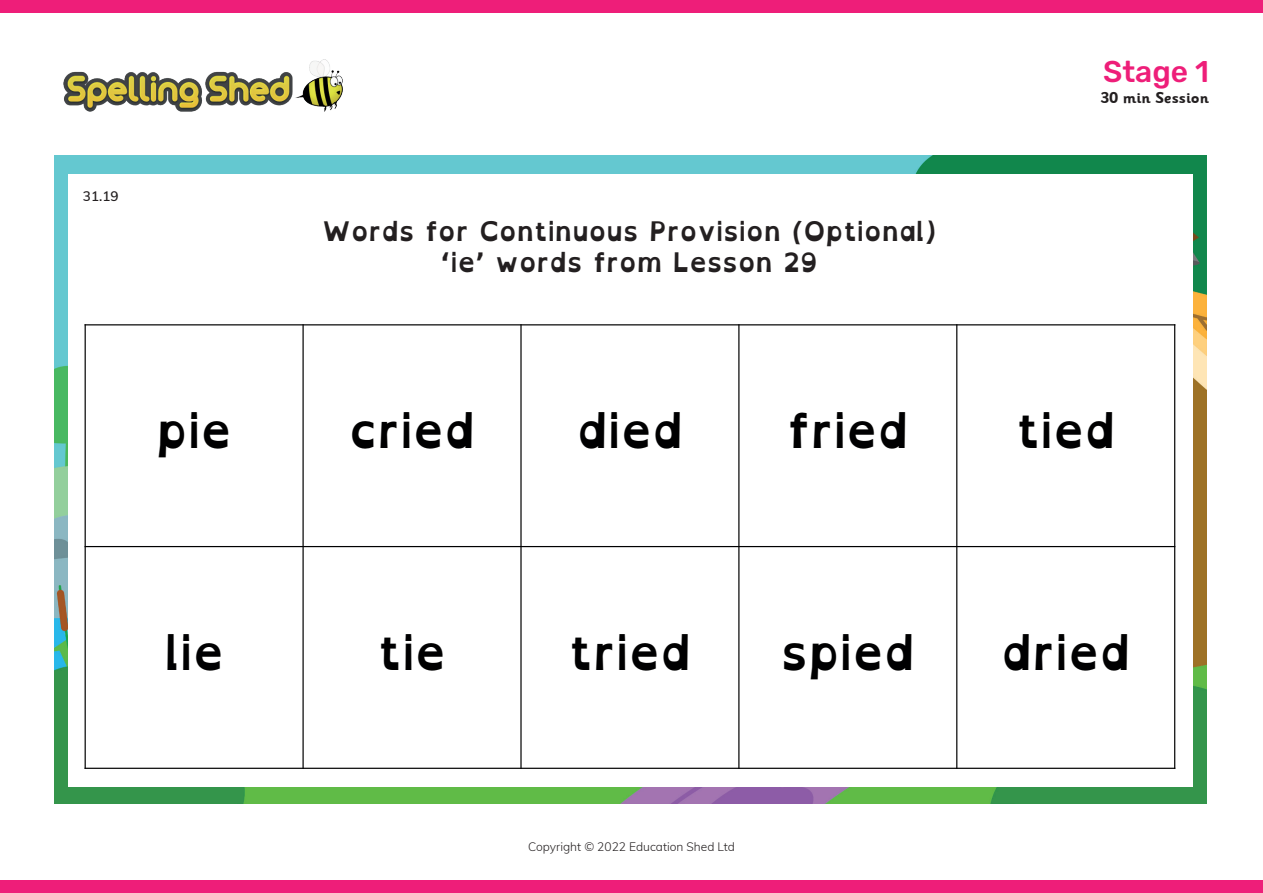
<style>
.page{position:relative;width:1263px;height:893px;background:#fff}
.page>*{position:absolute;margin:0;border:0;box-sizing:border-box;transform-origin:0 0}
.t1{font:700 48.15px "Open Dyslexic Alta";color:#000001}
.t2{font:500 30px "Rubik";color:#ee1e79}
.t3{font:700 27px/31px "Open Dyslexic Alta";color:#231f20;text-align:center}
.t4{font:700 15.75px "Sassoon Infant Rg";color:#231f20}
.t5{font:600 13.5px "Muli";color:#231f20}
.t6{font:300 12px "Muli";color:#231f20}
</style>
<div class="page">
<div style="left:0;top:880px;width:1263px;height:13px;background:#ee1e79"></div>
<div style="left:0;top:0;width:1263px;height:13px;background:#ee1e79"></div>
<img style="left:64px;top:60px;width:279px;height:52px">
<img style="left:54px;top:155px;width:1152px;height:649px">
<div style="left:68px;top:174px;width:1125px;height:613px;background:#fff"></div>
<hr style="left:302px;top:324px;width:2px;height:445px;background:#000001">
<hr style="left:520px;top:324px;width:2px;height:445px;background:#000001">
<hr style="left:738px;top:324px;width:1px;height:445px;background:#000001">
<hr style="left:956px;top:324px;width:1px;height:445px;background:#000001">
<hr style="left:85px;top:546px;width:1090px;height:1px;background:#000001">
<hr style="left:85px;top:324px;width:1px;height:445px;background:#000001">
<hr style="left:1174px;top:324px;width:1px;height:445px;background:#000001">
<hr style="left:85px;top:324px;width:1090px;height:1px;background:#000001">
<hr style="left:85px;top:768px;width:1090px;height:1px;background:#000001">
<p class="t5" style="left:83px;top:186px;width:37px">31.19</p>
<p class="t3" style="left:322px;top:216px;width:616px">Words for Continuous Provision (Optional) ‘ie’ words from Lesson 29</p>
<p class="t2" style="left:1103px;top:54px;width:107px">Stage 1</p>
<p class="t4" style="left:1101px;top:89px;width:110px">30 min Session</p>
<h1 class="t1" style="left:156px;top:403px;width:77px">pie</h1>
<h1 class="t1" style="left:349px;top:403px;width:128px">cried</h1>
<h1 class="t1" style="left:577px;top:403px;width:108px">died</h1>
<h1 class="t1" style="left:787px;top:403px;width:123px">fried</h1>
<h1 class="t1" style="left:1016px;top:403px;width:101px">tied</h1>
<h1 class="t1" style="left:164px;top:625px;width:62px">lie</h1>
<h1 class="t1" style="left:378px;top:625px;width:70px">tie</h1>
<h1 class="t1" style="left:569px;top:625px;width:124px">tried</h1>
<h1 class="t1" style="left:781px;top:625px;width:136px">spied</h1>
<h1 class="t1" style="left:1001px;top:625px;width:131px">dried</h1>
<p class="t6" style="left:528px;top:838px;width:208px">Copyright © 2022 Education Shed Ltd</p>
</div>
